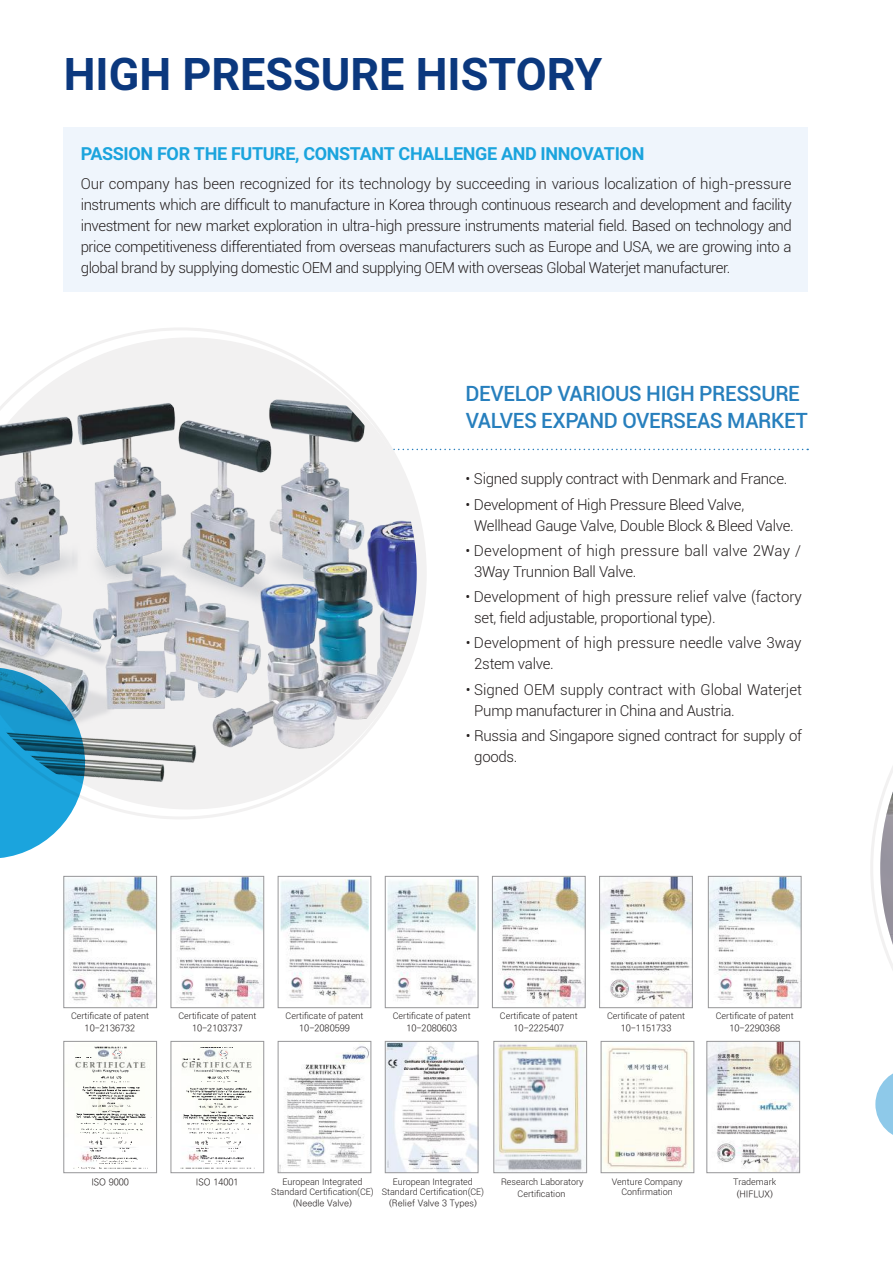
<style>
.page{position:relative;width:893px;height:1263px;background:#fff}
.page>*{position:absolute;margin:0;border:0;box-sizing:border-box;transform-origin:0 0}
.t1{font:700 45px "Roboto";color:#0b387e}
.t2{font:500 21px/27px "Roboto";letter-spacing:-.02em;color:#277fbd}
.t3{font:700 18px "Roboto";letter-spacing:-.02em;color:#1ba4dd}
.t4{font:300 15px/21px "Roboto";letter-spacing:-.02em;color:#241f1f}
.t5{font:300 15px/21px "Roboto";color:#241f1f}
.t6{font:300 15px/21px "Roboto";letter-spacing:.005em;color:#241f1f}
.t7{font:300 9px/10.8px "Roboto";color:#241f1f;text-align:center}
.t8{font:300 9px "Ko Pub World Dotum";color:#241f1f}
</style>
<div class="page">
<svg style="left:427px;top:449px;width:381px;height:1px"></svg>
<div style="left:64px;top:128px;width:744px;height:164px;background:#eff5fc"></div>
<img style="left:0;top:337px;width:417px;height:472px">
<svg style="left:870px;top:766px;width:23px;height:369px"></svg>
<svg style="left:0;top:667px;width:85px;height:191px;background:#45a2c9"></svg>
<img style="left:65px;top:878px;width:90px;height:128px">
<div style="left:63px;top:876px;width:94px;height:132px;border:1px solid #969698"></div>
<img style="left:74px;top:1046px;width:78px;height:123px">
<img style="left:100px;top:1050px;width:22px;height:7px">
<img style="left:73px;top:1155px;width:74px;height:14px">
<img style="left:89px;top:1140px;width:44px;height:11px">
<img style="left:76px;top:1077px;width:70px;height:61px">
<img style="left:81px;top:1128px;width:62px;height:6px">
<img style="left:94px;top:1047px;width:33px;height:1px">
<svg style="left:74px;top:1057px;width:18px;height:2px"></svg>
<img style="left:93px;top:1069px;width:35px;height:4px">
<svg style="left:100px;top:1052px;width:6px;height:3px"></svg>
<svg style="left:113px;top:1050px;width:8px;height:9px"></svg>
<div style="left:63px;top:1041px;width:94px;height:132px;border:1px solid #969698"></div>
<img style="left:173px;top:878px;width:89px;height:128px">
<div style="left:171px;top:876px;width:93px;height:132px;border:1px solid #969698"></div>
<img style="left:180px;top:1045px;width:75px;height:124px">
<img style="left:207px;top:1050px;width:12px;height:7px">
<img style="left:180px;top:1155px;width:74px;height:13px">
<img style="left:195px;top:1141px;width:46px;height:10px">
<img style="left:184px;top:1076px;width:69px;height:63px">
<img style="left:188px;top:1128px;width:61px;height:5px">
<img style="left:201px;top:1047px;width:32px;height:1px">
<svg style="left:181px;top:1058px;width:18px;height:8px"></svg>
<img style="left:194px;top:1069px;width:46px;height:3px">
<svg style="left:219px;top:1050px;width:9px;height:9px"></svg>
<div style="left:171px;top:1041px;width:93px;height:132px;border:1px solid #969698"></div>
<img style="left:280px;top:880px;width:89px;height:124px">
<div style="left:278px;top:876px;width:93px;height:132px;border:1px solid #969698"></div>
<img style="left:280px;top:1046px;width:89px;height:125px">
<div style="left:278px;top:1041px;width:93px;height:132px;border:1px solid #969698"></div>
<img style="left:387px;top:1043px;width:89px;height:128px">
<div style="left:385px;top:1041px;width:93px;height:132px;border:1px solid #969698"></div>
<img style="left:388px;top:880px;width:88px;height:124px">
<div style="left:385px;top:876px;width:93px;height:132px;border:1px solid #969698"></div>
<img style="left:495px;top:1043px;width:90px;height:128px">
<div style="left:493px;top:1041px;width:94px;height:132px;border:1px solid #969698"></div>
<img style="left:494px;top:878px;width:90px;height:128px">
<div style="left:492px;top:876px;width:94px;height:132px;border:1px solid #969698"></div>
<img style="left:603px;top:1045px;width:89px;height:124px">
<div style="left:601px;top:1041px;width:93px;height:132px;border:1px solid #969698"></div>
<img style="left:601px;top:878px;width:90px;height:128px">
<div style="left:599px;top:876px;width:94px;height:132px;border:1px solid #969698"></div>
<img style="left:710px;top:878px;width:89px;height:128px">
<div style="left:708px;top:876px;width:93px;height:132px;border:1px solid #969698"></div>
<img style="left:708px;top:1043px;width:90px;height:128px">
<div style="left:706px;top:1041px;width:94px;height:132px;border:1px solid #969698"></div>
<h1 class="t1" style="left:64px;top:42px;width:540px">HIGH PRESSURE HISTORY</h1>
<p class="t3" style="left:81px;top:141px;width:565px">PASSION FOR THE FUTURE, CONSTANT CHALLENGE AND INNOVATION</p>
<p class="t4" style="left:81px;top:172px;width:713px;text-align:justify">Our company has been recognized for its technology by succeeding in various localization of high-pressure instruments which are difficult to manufacture in Korea through continuous research and development and facility investment for new market exploration in ultra-high pressure instruments material field. Based on technology and price competitiveness differentiated from overseas manufacturers such as Europe and USA, we are growing into a global brand by supplying domestic OEM and supplying OEM with overseas Global Waterjet manufacturer.</p>
<h2 class="t2" style="left:466px;top:379px;width:344px">DEVELOP VARIOUS HIGH PRESSURE<br>VALVES EXPAND OVERSEAS MARKET</h2>
<p class="t4" style="left:466px;top:468px;width:323px">• Signed supply contract with Denmark and France.</p>
<p class="t4" style="left:474px;top:493px;width:321px;text-indent:-9px">• Development of High Pressure Bleed Valve,<br>Wellhead Gauge Valve, Double Block &amp; Bleed Valve.</p>
<p class="t6" style="left:474px;top:539px;width:328px;text-indent:-9px">• Development of high pressure ball valve 2Way /<br>3Way Trunnion Ball Valve.</p>
<p class="t4" style="left:474px;top:586px;width:329px;text-indent:-9px">• Development of high pressure relief valve (factory set, field adjustable, proportional type).</p>
<p class="t5" style="left:474px;top:632px;width:329px;text-indent:-9px">• Development of high pressure needle valve 3way<br>2stem valve.</p>
<p class="t5" style="left:474px;top:678px;width:329px;text-indent:-9px">• Signed OEM supply contract with Global Waterjet<br>Pump manufacturer in China and Austria.</p>
<p class="t4" style="left:474px;top:724px;width:329px;text-indent:-9px">• Russia and Singapore signed contract for supply of goods.</p>
<p class="t7" style="left:71px;top:1010px;width:79px">Certificate of patent</p>
<p class="t8" style="left:85px;top:1022px;width:52px">10-2136732</p>
<p class="t7" style="left:178px;top:1010px;width:79px">Certificate of patent</p>
<p class="t8" style="left:192px;top:1022px;width:52px">10-2103737</p>
<p class="t7" style="left:286px;top:1010px;width:79px">Certificate of patent</p>
<p class="t8" style="left:299px;top:1022px;width:52px">10-2080599</p>
<p class="t7" style="left:393px;top:1010px;width:79px">Certificate of patent</p>
<p class="t8" style="left:406px;top:1022px;width:52px">10-2080603</p>
<p class="t7" style="left:500px;top:1010px;width:79px">Certificate of patent</p>
<p class="t8" style="left:513px;top:1022px;width:52px">10-2225407</p>
<p class="t7" style="left:607px;top:1010px;width:79px">Certificate of patent</p>
<p class="t8" style="left:621px;top:1022px;width:52px">10-1151733</p>
<p class="t7" style="left:716px;top:1010px;width:79px">Certificate of patent</p>
<p class="t8" style="left:729px;top:1022px;width:52px">10-2290368</p>
<p class="t8" style="left:91px;top:1175px;width:39px">ISO 9000</p>
<p class="t8" style="left:196px;top:1175px;width:44px">ISO 14001</p>
<p class="t7" style="left:271px;top:1175px;width:104px">European Integrated<br>Standard Certification(CE)</p>
<p class="t8" style="left:293px;top:1197px;width:60px">(Needle Valve)</p>
<p class="t7" style="left:382px;top:1175px;width:104px">European Integrated<br>Standard Certification(CE)</p>
<p class="t8" style="left:389px;top:1197px;width:89px">(Relief Valve 3 Types)</p>
<p class="t7" style="left:501px;top:1175px;width:84px;line-height:12px">Research Laboratory<br>Certification</p>
<p class="t7" style="left:612px;top:1175px;width:72px">Venture Company<br>Confirmation</p>
<p class="t7" style="left:733px;top:1175px;width:44px">Trademark</p>
<p class="t8" style="left:737px;top:1187px;width:38px">(HIFLUX)</p>
</div>
